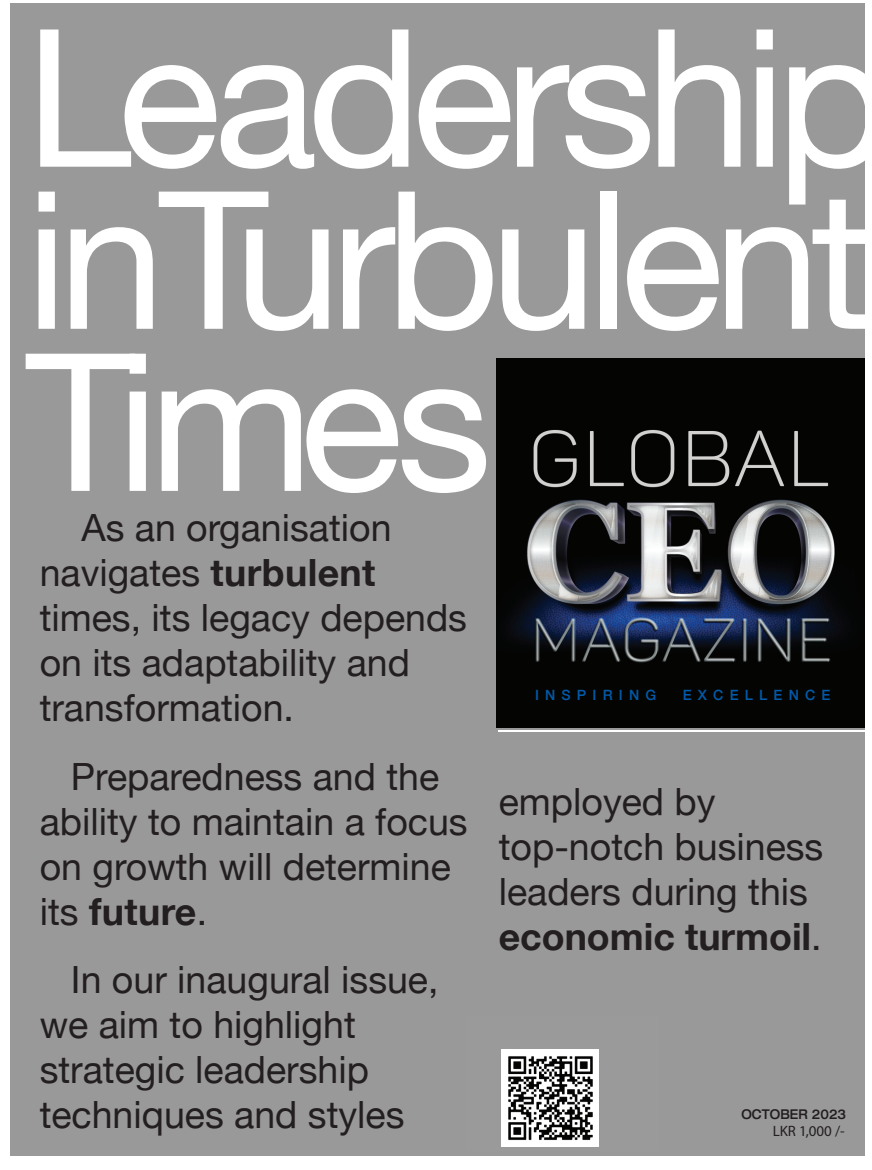
<style>
.page{position:relative;width:872px;height:1170px;background:#fff}
.page>*{position:absolute;margin:0;border:0;box-sizing:border-box;transform-origin:0 0}
.t1{font:192px/162px "Helvetica Neue";letter-spacing:-.05em;color:#fff;text-align:justify}
.t2{font:37.5px/45px "Helvetica Neue";color:#231f20}
.t3{font:15px "Myriad Pro";color:#231f20}
.t4{font:500 14.25px "Helvetica Neue";letter-spacing:.435em;color:#015aaa}
.t5{font:500 expanded 13.5px "Helvetica Neue";color:#231f20;scale:.85 1}
.s1{font-weight:700}
</style>
<div class="page">
<div style="left:10px;top:3px;width:854px;height:1153px;background:#9a999a"></div>
<img style="left:496px;top:359px;width:369px;height:368px">
<hr style="left:498px;top:730px;width:370px;height:2px;background:#fff">
<img style="left:502px;top:1049px;width:96px;height:97px">
<h1 class="t1" style="left:25px;top:28px;width:866px">Leadership inTurbulent Times</h1>
<p class="t2" style="left:40px;top:507px;width:429px;text-indent:42px">As an organisation navigates <span class="s1">turbulent </span>times, its legacy depends on its adaptability and transformation.</p>
<p class="t2" style="left:40px;top:756px;width:429px;text-indent:31px">Preparedness and the ability to maintain a focus on growth will determine its <span class="s1">future</span>.</p>
<p class="t2" style="left:40px;top:959px;width:400px;text-indent:31px">In our inaugural issue, we aim to highlight strategic leadership techniques and styles</p>
<p class="t4" style="left:535px;top:683px;width:123px">INSPIRING</p>
<p class="t4" style="left:683px;top:683px;width:149px">EXCELLENCE</p>
<p class="t2" style="left:499px;top:781px;width:326px">employed by top-notch business leaders during this <span class="s1">economic turmoil</span>.</p>
<p class="t5" style="left:741px;top:1105px;width:124px">OCTOBER 2023</p>
<p class="t3" style="left:772px;top:1121px;width:74px">LKR 1,000 /-</p>
</div>
